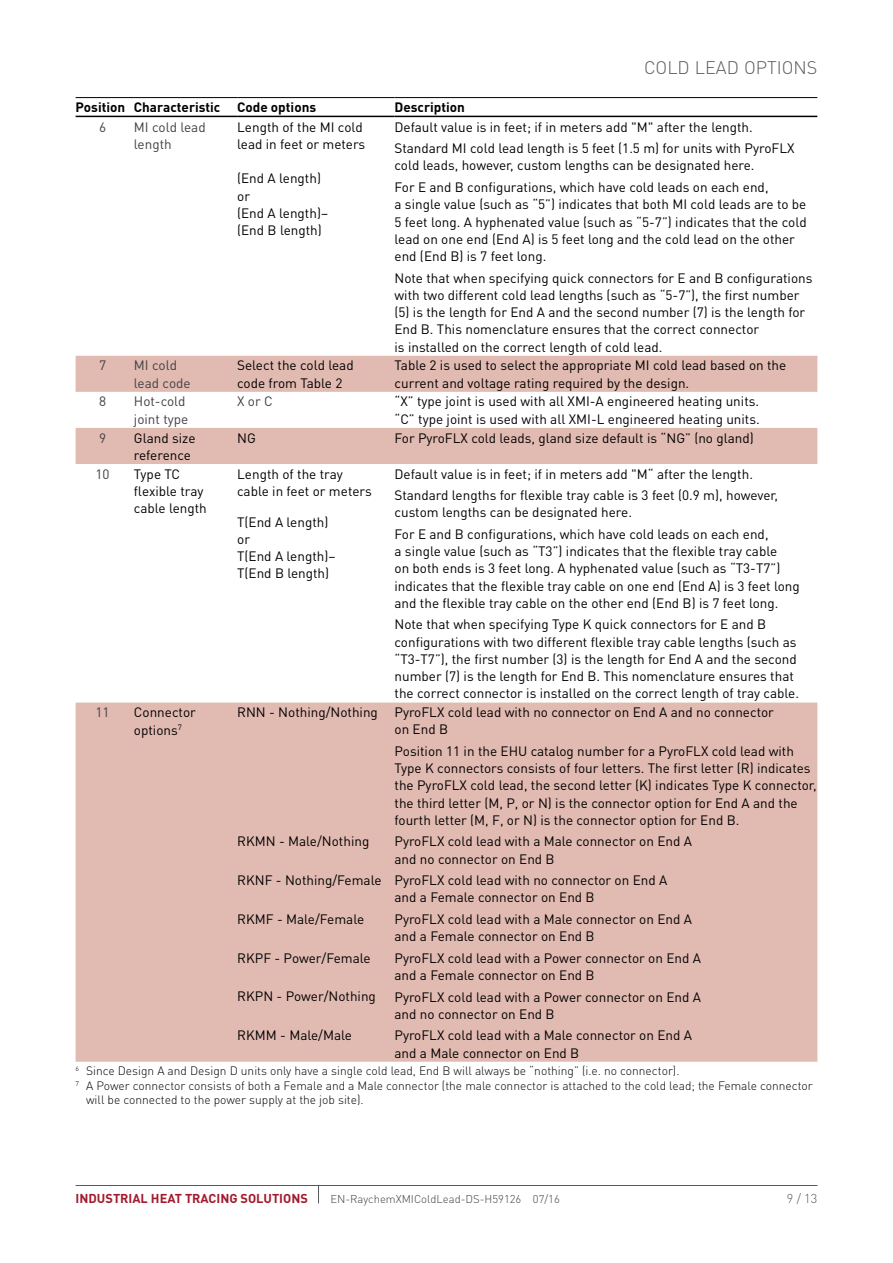
<style>
.page{position:relative;width:893px;height:1263px;background:#fff}
.page>*{position:absolute;margin:0;border:0;box-sizing:border-box;transform-origin:0 0}
.t1{font:300 18px "DIN Pro";color:#58595b}
.t2{font:13.5px/17.2px "DIN Pro";color:#000}
.t3{font:13.5px/17.2px "DIN Pro";color:#414042}
.t4{font:700 13.5px "DIN Pro";color:#000}
.t5{font:700 12.75px "DIN Pro";color:#a21a2d}
.t6{font:300 12.75px "DIN Pro";color:#58595b}
.t7{font:300 12px "DIN Pro";color:#000}
.t8{font:300 11.25px "DIN Pro";color:#414042}
</style>
<div class="page">
<hr style="left:76px;top:1185px;width:741px;height:1px;background:#58595b">
<svg style="left:318px;top:1186px;width:1px;height:17px"></svg>
<svg style="left:76px;top:356px;width:741px;height:706px;fill:#e1bab1"></svg>
<hr style="left:76px;top:116px;width:58px;height:1px;background:#000">
<hr style="left:134px;top:116px;width:103px;height:1px;background:#000">
<hr style="left:237px;top:116px;width:157px;height:1px;background:#000">
<hr style="left:394px;top:116px;width:423px;height:1px;background:#000">
<hr style="left:76px;top:97px;width:58px;height:1px;background:#000">
<hr style="left:134px;top:97px;width:103px;height:1px;background:#000">
<hr style="left:237px;top:97px;width:157px;height:1px;background:#000">
<hr style="left:394px;top:97px;width:423px;height:1px;background:#000">
<h1 class="t1" style="left:644px;top:55px;width:175px">COLD LEAD OPTIONS</h1>
<p class="t4" style="left:76px;top:98px;width:242px">Position Characteristic Code options</p>
<p class="t4" style="left:394px;top:98px;width:72px">Description</p>
<p class="t3" style="left:99px;top:118px;width:9px">6</p>
<p class="t3" style="left:134px;top:118px;width:73px">MI cold lead length</p>
<p class="t2" style="left:237px;top:118px;width:130px">Length of the MI cold lead in feet or meters</p>
<p class="t2" style="left:237px;top:169px;width:92px">(End A length) or<br>(End A length)– (End B length)</p>
<p class="t2" style="left:394px;top:116px;width:401px;line-height:21.5px">Default value is in feet; if in meters add "M" after the length.<br>Standard MI cold lead length is 5 feet (1.5 m) for units with PyroFLX</p>
<p class="t2" style="left:394px;top:154px;width:376px;line-height:21.5px">cold leads, however, custom lengths can be designated here.<br>For E and B configurations, which have cold leads on each end,</p>
<p class="t2" style="left:394px;top:195px;width:414px">a single value (such as “5”) indicates that both MI cold leads are to be 5 feet long. A hyphenated value (such as “5-7”) indicates that the cold lead on one end (End A) is 5 feet long and the cold lead on the other end (End B) is 7 feet long.</p>
<p class="t2" style="left:394px;top:268px;width:419px">Note that when specifying quick connectors for E and B configurations with two different cold lead lengths (such as “5-7”), the first number (5) is the length for End A and the second number (7) is the length for End B. This nomenclature ensures that the correct connector<br>is installed on the correct length of cold lead.</p>
<p class="t3" style="left:99px;top:356px;width:9px">7</p>
<p class="t3" style="left:134px;top:356px;width:58px">MI cold lead code</p>
<p class="t2" style="left:237px;top:356px;width:118px">Select the cold lead code from Table 2</p>
<p class="t2" style="left:394px;top:356px;width:393px">Table 2 is used to select the appropriate MI cold lead based on the current and voltage rating required by the design.</p>
<p class="t3" style="left:99px;top:392px;width:9px">8</p>
<p class="t3" style="left:134px;top:392px;width:56px">Hot-cold joint type</p>
<p class="t3" style="left:237px;top:392px;width:37px">X or C</p>
<p class="t2" style="left:394px;top:392px;width:367px">“X” type joint is used with all XMI-A engineered heating units. “C” type joint is used with all XMI-L engineered heating units.</p>
<p class="t3" style="left:99px;top:428px;width:9px">9</p>
<p class="t2" style="left:134px;top:428px;width:63px">Gland size reference</p>
<p class="t2" style="left:237px;top:428px;width:20px">NG</p>
<p class="t2" style="left:394px;top:428px;width:361px">For PyroFLX cold leads, gland size default is “NG” (no gland)</p>
<p class="t3" style="left:96px;top:464px;width:16px">10</p>
<p class="t2" style="left:134px;top:464px;width:74px">Type TC flexible tray cable length</p>
<p class="t2" style="left:237px;top:464px;width:136px">Length of the tray cable in feet or meters</p>
<p class="t2" style="left:237px;top:512px;width:100px">T(End A length) or<br>T(End A length)–<br>T(End B length)</p>
<p class="t2" style="left:394px;top:462px;width:385px;line-height:21.5px">Default value is in feet; if in meters add "M“ after the length.<br>Standard lengths for flexible tray cable is 3 feet (0.9 m), however,</p>
<p class="t2" style="left:394px;top:501px;width:376px;line-height:21.5px">custom lengths can be designated here.<br>For E and B configurations, which have cold leads on each end,</p>
<p class="t2" style="left:394px;top:542px;width:407px">a single value (such as “T3”) indicates that the flexible tray cable<br>on both ends is 3 feet long. A hyphenated value (such as “T3-T7”) indicates that the flexible tray cable on one end (End A) is 3 feet long and the flexible tray cable on the other end (End B) is 7 feet long.</p>
<p class="t2" style="left:394px;top:615px;width:406px">Note that when specifying Type K quick connectors for E and B configurations with two different flexible tray cable lengths (such as “T3-T7”), the first number (3) is the length for End A and the second number (7) is the length for End B. This nomenclature ensures that the correct connector is installed on the correct length of tray cable.</p>
<p class="t3" style="left:96px;top:703px;width:16px">11</p>
<p class="t2" style="left:134px;top:703px;width:63px">Connector options<sup>7</sup></p>
<p class="t2" style="left:237px;top:703px;width:142px">RNN - Nothing/Nothing</p>
<p class="t2" style="left:395px;top:703px;width:381px">PyroFLX cold lead with no connector on End A and no connector on End B</p>
<p class="t2" style="left:395px;top:742px;width:424px">Position 11 in the EHU catalog number for a PyroFLX cold lead with Type K connectors consists of four letters. The first letter (R) indicates the PyroFLX cold lead, the second letter (K) indicates Type K connector, the third letter (M, P, or N) is the connector option for End A and the fourth letter (M, F, or N) is the connector option for End B.</p>
<p class="t2" style="left:395px;top:832px;width:299px">PyroFLX cold lead with a Male connector on End A and no connector on End B</p>
<p class="t2" style="left:395px;top:871px;width:274px">PyroFLX cold lead with no connector on End A and a Female connector on End B</p>
<p class="t2" style="left:395px;top:910px;width:299px">PyroFLX cold lead with a Male connector on End A and a Female connector on End B</p>
<p class="t2" style="left:395px;top:949px;width:308px">PyroFLX cold lead with a Power connector on End A and a Female connector on End B</p>
<p class="t2" style="left:395px;top:987px;width:308px">PyroFLX cold lead with a Power connector on End A and no connector on End B</p>
<p class="t2" style="left:395px;top:1026px;width:299px">PyroFLX cold lead with a Male connector on End A and a Male connector on End B</p>
<p class="t7" style="left:76px;top:1063px;width:605px"><sup>6</sup> Since Design A and Design D units only have a single cold lead, End B will always be “nothing” (i.e. no connector).</p>
<p class="t7" style="left:76px;top:1077px;width:739px"><sup>7</sup> A Power connector consists of both a Female and a Male connector (the male connector is attached to the cold lead; the Female connector</p>
<p class="t7" style="left:86px;top:1091px;width:279px">will be connected to the power supply at the job site).</p>
<p class="t2" style="left:237px;top:832px;width:134px">RKMN - Male/Nothing</p>
<p class="t2" style="left:237px;top:871px;width:146px">RKNF - Nothing/Female</p>
<p class="t2" style="left:237px;top:910px;width:128px">RKMF - Male/Female</p>
<p class="t2" style="left:237px;top:949px;width:135px">RKPF - Power/Female</p>
<p class="t2" style="left:237px;top:987px;width:140px">RKPN - Power/Nothing</p>
<p class="t2" style="left:237px;top:1026px;width:116px">RKMM - Male/Male</p>
<p class="t5" style="left:76px;top:1190px;width:234px">INDUSTRIAL HEAT TRACING SOLUTIONS</p>
<p class="t8" style="left:330px;top:1191px;width:231px">EN-RaychemXMIColdLead-DS-H59126 07/16</p>
<p class="t6" style="left:787px;top:1190px;width:32px">9 / 13</p>
</div>
